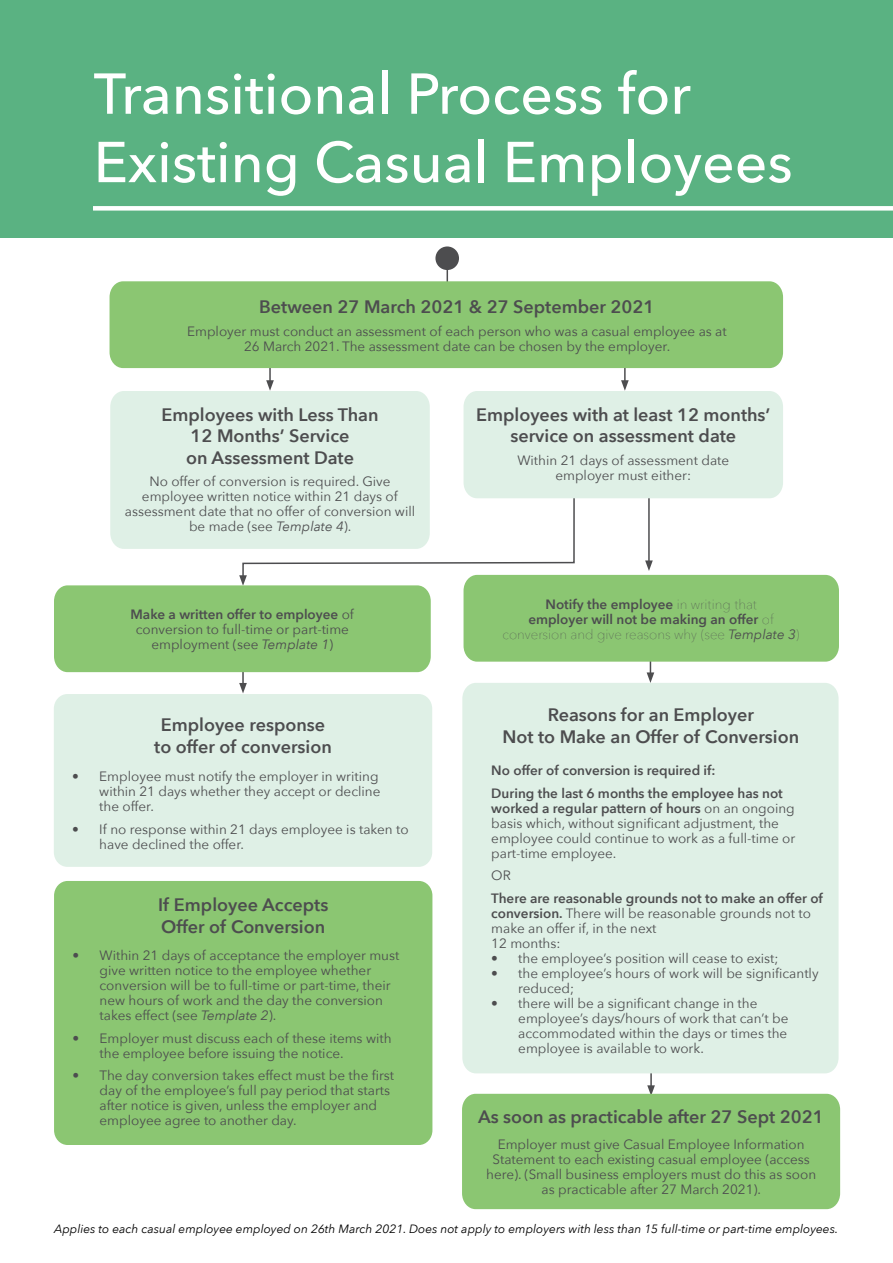
<style>
.page{position:relative;width:893px;height:1263px;background:#fff}
.page>*{position:absolute;margin:0;border:0;box-sizing:border-box;transform-origin:0 0}
.t1{font:500 57px/68.4px "Avenir Next";color:#fff}
.t2{font:600 18px/21.6px "Avenir Next";color:#4d4d4f;text-align:center}
.t3{font:13.5px/15px "Avenir Next";color:#4d4d4f}
.t4{font:600 13.5px/15px "Avenir Next";color:#4d4d4f;text-align:center}
.t5{font:italic 12px "Avenir Next";color:#000}
.s1{font-style:italic}
.s2{font-weight:600}
.s3{font-weight:200}
.s4{font-weight:400;font-style:italic}
</style>
<div class="page">
<div style="left:0;top:0;width:893px;height:237px;background:#5ab282"></div>
<hr style="left:650px;top:1023px;width:2px;height:65px;background:#4d4d4f">
<hr style="left:447px;top:270px;width:1px;height:74px;background:#4d4d4f">
<hr style="left:269px;top:318px;width:2px;height:65px;background:#4d4d4f">
<hr style="left:624px;top:318px;width:2px;height:65px;background:#4d4d4f">
<div style="left:93px;top:206px;width:800px;height:5px;background:#fff"></div>
<div style="left:110px;top:281px;width:673px;height:87px;background:#8bc672"></div>
<svg style="left:462px;top:1085px;width:378px;height:124px;background:#93ca7c"></svg>
<div style="left:462px;top:693px;width:377px;height:380px;background:#dff0e6"></div>
<div style="left:54px;top:694px;width:378px;height:173px;background:#dff0e6;border-radius:14px"></div>
<div style="left:54px;top:881px;width:378px;height:264px;background:#8bc672;border-radius:14px"></div>
<svg style="left:54px;top:380px;width:785px;height:313px"></svg>
<div style="left:435px;top:246px;width:24px;height:24px;background:#4d4d4f;border-radius:50%"></div>
<h1 class="t1" style="left:94px;top:58px;width:700px">Transitional Process for<br>Existing Casual Employees</h1>
<h2 class="t2" style="left:259px;top:296px;width:397px">Between 27 March 2021 &amp; 27 September 2021</h2>
<p class="t3" style="left:187px;top:323px;width:541px;text-align:center">Employer must conduct an assessment of each person who was a casual employee as at<br>26 March 2021. The assessment date can be chosen by the employer.</p>
<h2 class="t2" style="left:161px;top:403px;width:219px">Employees with Less Than<br>12 Months’ Service<br>on Assessment Date</h2>
<p class="t3" style="left:125px;top:473px;width:292px;text-align:center">No offer of conversion is required. Give employee written notice within 21 days of assessment date that no offer of conversion will be made (see <span class="s1">Template 4</span>).</p>
<h2 class="t2" style="left:476px;top:403px;width:296px">Employees with at least 12 months’ service on assessment date</h2>
<p class="t3" style="left:517px;top:452px;width:213px;text-align:center">Within 21 days of assessment date employer must either:</p>
<p class="t3" style="left:131px;top:606px;width:225px;text-align:center"><span class="s2">Make a written offer to employee</span> of conversion to full-time or part-time employment (see <span class="s1">Template 1</span>)</p>
<p class="t4" style="left:503px;top:596px;width:299px">Notify the employee <span class="s3">in writing that<br></span>employer will not be making an offer <span class="s3">of conversion and give reasons why (see</span> <span class="s4">Template 3</span><span class="s3">)</span></p>
<h2 class="t2" style="left:154px;top:713px;width:179px">Employee response to offer of conversion</h2>
<p class="t3" style="left:99px;top:768px;width:283px;text-indent:-27px">• Employee must notify the employer in writing within 21 days whether they accept or decline the offer.</p>
<p class="t3" style="left:99px;top:821px;width:311px;text-indent:-27px">• If no response within 21 days employee is taken to have declined the offer.</p>
<h2 class="t2" style="left:158px;top:893px;width:172px;text-align:left">If Employee Accepts<br>Offer of Conversion</h2>
<p class="t3" style="left:100px;top:948px;width:301px;text-indent:-27px">• Within 21 days of acceptance the employer must give written notice to the employee whether conversion will be to full-time or part-time, their new hours of work and the day the conversion takes effect (see <span class="s1">Template 2</span>).</p>
<p class="t3" style="left:100px;top:1030px;width:294px;text-indent:-27px">• Employer must discuss each of these items with the employee before issuing the notice.</p>
<p class="t3" style="left:100px;top:1068px;width:296px;text-indent:-27px">• The day conversion takes effect must be the first day of the employee’s full pay period that starts after notice is given, unless the employer and employee agree to another day.</p>
<h2 class="t2" style="left:502px;top:704px;width:298px">Reasons for an Employer<br>Not to Make an Offer of Conversion</h2>
<p class="t4" style="left:491px;top:759px;width:293px;line-height:22.5px;text-align:left">No offer of conversion is required if:<br>During the last 6 months the employee has not</p>
<p class="t3" style="left:491px;top:800px;width:306px"><span class="s2">worked a regular pattern of hours</span> on an ongoing basis which, without significant adjustment, the employee could continue to work as a full-time or part-time employee.</p>
<p class="t3" style="left:491px;top:867px;width:21px">OR</p>
<p class="t3" style="left:491px;top:890px;width:333px"><span class="s2">There are reasonable grounds not to make an offer of conversion.</span> There will be reasonable grounds not to make an offer if, in the next<br>12 months:</p>
<p class="t3" style="left:491px;top:950px;width:289px">• the employee’s position will cease to exist;</p>
<p class="t3" style="left:518px;top:965px;width:302px;text-indent:-27px">• the employee’s hours of work will be significantly reduced;</p>
<p class="t3" style="left:518px;top:995px;width:272px;text-indent:-27px">• there will be a significant change in the employee’s days/hours of work that can’t be accommodated within the days or times the employee is available to work.</p>
<h2 class="t2" style="left:478px;top:1105px;width:347px">As soon as practicable after 27 Sept 2021</h2>
<p class="t3" style="left:486px;top:1136px;width:332px;text-align:center">Employer must give Casual Employee Information Statement to each existing casual employee (access here). (Small business employers must do this as soon as practicable after 27 March 2021).</p>
<p class="t5" style="left:54px;top:1218px;width:786px">Applies to each casual employee employed on 26th March 2021. Does not apply to employers with less than 15 full-time or part-time employees.</p>
</div>
